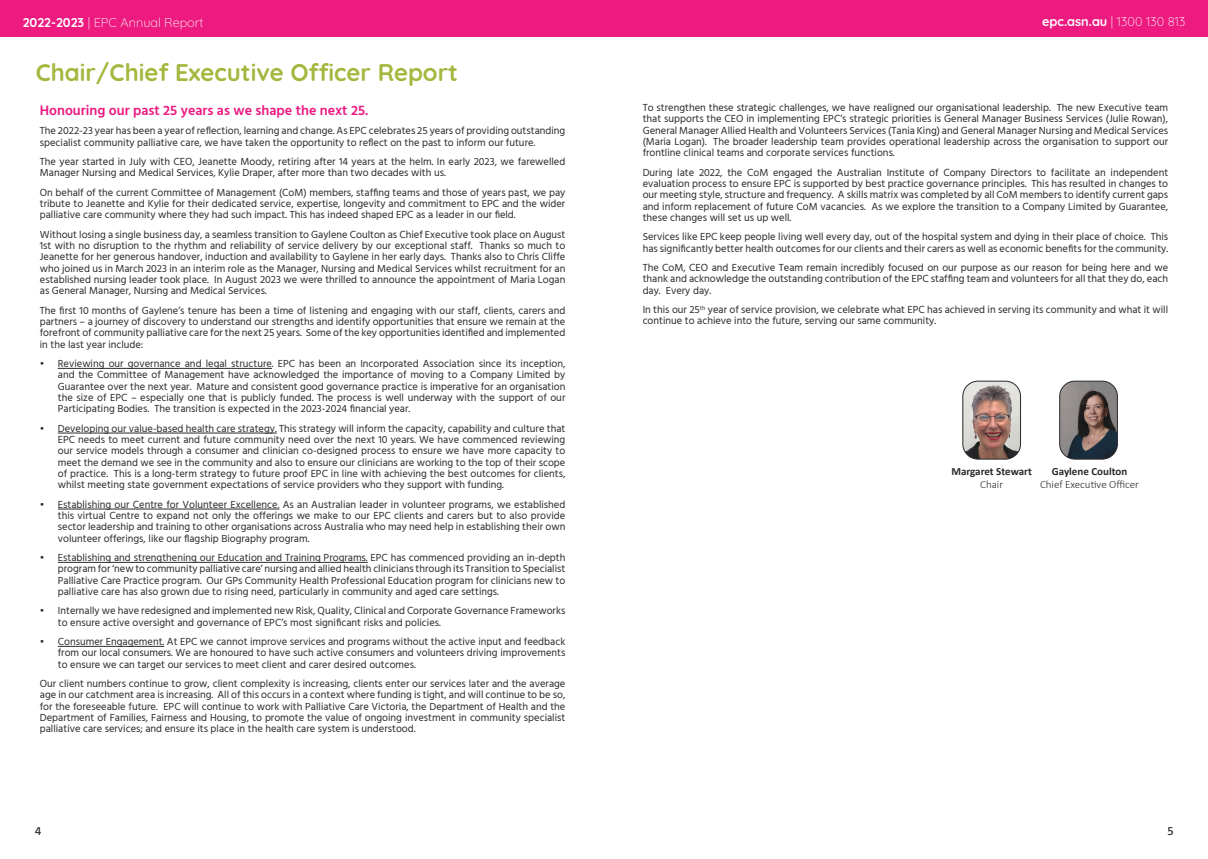
<style>
.page{position:relative;width:1208px;height:859px;background:#fff}
.page>*{position:absolute;margin:0;border:0;box-sizing:border-box;transform-origin:0 0}
.t1{font:700 24px "Quicksand";color:#a5b73f}
.t2{font:600 14px "Hind Vadodara";color:#ed1880}
.t3{font:300 12.8px "Quicksand";color:#fff}
.t4{font:500 12px "Hind Vadodara";color:#2b292a}
.t5{font:700 11px "Calibri";color:#2b292a}
.t6{font:300 11px "Calibri";color:#2b292a}
.t7{font:10.5px/11.3px "Hind Vadodara";color:#2b292a;text-align:justify}
.s1{font-weight:700}
</style>
<div class="page">
<div style="left:0;top:0;width:604px;height:37px;background:#ed1a80"></div>
<div style="left:604px;top:0;width:604px;height:37px;background:#ed1a80"></div>
<hr style="left:58px;top:368px;width:214px;height:1px;background:#2b292a">
<hr style="left:58px;top:433px;width:219px;height:1px;background:#2b292a">
<hr style="left:58px;top:509px;width:221px;height:1px;background:#2b292a">
<hr style="left:58px;top:562px;width:310px;height:1px;background:#2b292a">
<hr style="left:58px;top:646px;width:106px;height:1px;background:#2b292a">
<img style="left:1059px;top:381px;width:58px;height:78px">
<div style="left:1059px;top:381px;width:58px;height:78px;border:1px solid #2b292a;border-radius:15px"></div>
<img style="left:963px;top:381px;width:57px;height:78px">
<div style="left:962px;top:381px;width:58px;height:78px;border:1px solid #2b292a;border-radius:15px"></div>
<p class="t3" style="left:23px;top:17px;width:182px"><span class="s1">2022-2023</span> | EPC Annual Report</p>
<p class="t3" style="left:1042px;top:16px;width:145px"><span class="s1">epc.asn.au</span> | 1300 130 813</p>
<h1 class="t1" style="left:36px;top:52px;width:423px">Chair/Chief Executive Officer Report</h1>
<h2 class="t2" style="left:40px;top:104px;width:330px">Honouring our past 25 years as we shape the next 25.</h2>
<p class="t7" style="left:40px;top:125px;width:527px">The 2022-23 year has been a year of reflection, learning and change. As EPC celebrates 25 years of providing outstanding specialist community palliative care, we have taken the opportunity to reflect on the past to inform our future.</p>
<p class="t7" style="left:40px;top:156px;width:527px">The year started in July with CEO, Jeanette Moody, retiring after 14 years at the helm. In early 2023, we farewelled<br>Manager Nursing and Medical Services, Kylie Draper, after more than two decades with us.</p>
<p class="t7" style="left:40px;top:187px;width:527px">On behalf of the current Committee of Management (CoM) members, staffing teams and those of years past, we pay tribute to Jeanette and Kylie for their dedicated service, expertise, longevity and commitment to EPC and the wider palliative care community where they had such impact. This has indeed shaped EPC as a leader in our field.</p>
<p class="t7" style="left:40px;top:229px;width:527px">Without losing a single business day, a seamless transition to Gaylene Coulton as Chief Executive took place on August 1st with no disruption to the rhythm and reliability of service delivery by our exceptional staff. Thanks so much to Jeanette for her generous handover, induction and availability to Gaylene in her early days. Thanks also to Chris Cliffe who joined us in March 2023 in an interim role as the Manager, Nursing and Medical Services whilst recruitment for an established nursing leader took place. In August 2023 we were thrilled to announce the appointment of Maria Logan as General Manager, Nursing and Medical Services.</p>
<p class="t7" style="left:40px;top:305px;width:527px">The first 10 months of Gaylene’s tenure has been a time of listening and engaging with our staff, clients, carers and partners – a journey of discovery to understand our strengths and identify opportunities that ensure we remain at the forefront of community palliative care for the next 25 years. Some of the key opportunities identified and implemented in the last year include:</p>
<p class="t7" style="left:58px;top:358px;width:509px;text-indent:-18px">• Reviewing our governance and legal structure. EPC has been an Incorporated Association since its inception, and the Committee of Management have acknowledged the importance of moving to a Company Limited by Guarantee over the next year. Mature and consistent good governance practice is imperative for an organisation the size of EPC – especially one that is publicly funded. The process is well underway with the support of our Participating Bodies. The transition is expected in the 2023-2024 financial year.</p>
<p class="t7" style="left:58px;top:422px;width:509px;text-indent:-18px">• Developing our value-based health care strategy. This strategy will inform the capacity, capability and culture that EPC needs to meet current and future community need over the next 10 years. We have commenced reviewing our service models through a consumer and clinician co-designed process to ensure we have more capacity to meet the demand we see in the community and also to ensure our clinicians are working to the top of their scope of practice. This is a long-term strategy to future proof EPC in line with achieving the best outcomes for clients, whilst meeting state government expectations of service providers who they support with funding.</p>
<p class="t7" style="left:58px;top:498px;width:509px;text-indent:-18px">• Establishing our Centre for Volunteer Excellence. As an Australian leader in volunteer programs, we established this virtual Centre to expand not only the offerings we make to our EPC clients and carers but to also provide sector leadership and training to other organisations across Australia who may need help in establishing their own volunteer offerings, like our flagship Biography program.</p>
<p class="t7" style="left:58px;top:552px;width:509px;text-indent:-18px">• Establishing and strengthening our Education and Training Programs. EPC has commenced providing an in-depth program for ‘new to community palliative care’ nursing and allied health clinicians through its Transition to Specialist Palliative Care Practice program. Our GPs Community Health Professional Education program for clinicians new to palliative care has also grown due to rising need, particularly in community and aged care settings.</p>
<p class="t7" style="left:58px;top:605px;width:509px;text-indent:-18px">• Internally we have redesigned and implemented new Risk, Quality, Clinical and Corporate Governance Frameworks to ensure active oversight and governance of EPC’s most significant risks and policies.</p>
<p class="t7" style="left:58px;top:636px;width:509px;text-indent:-18px">• Consumer Engagement. At EPC we cannot improve services and programs without the active input and feedback from our local consumers. We are honoured to have such active consumers and volunteers driving improvements to ensure we can target our services to meet client and carer desired outcomes.</p>
<p class="t7" style="left:40px;top:678px;width:527px">Our client numbers continue to grow, client complexity is increasing, clients enter our services later and the average age in our catchment area is increasing. All of this occurs in a context where funding is tight, and will continue to be so, for the foreseeable future. EPC will continue to work with Palliative Care Victoria, the Department of Health and the Department of Families, Fairness and Housing, to promote the value of ongoing investment in community specialist palliative care services; and ensure its place in the health care system is understood.</p>
<p class="t7" style="left:642px;top:102px;width:527px">To strengthen these strategic challenges, we have realigned our organisational leadership. The new Executive team that supports the CEO in implementing EPC’s strategic priorities is General Manager Business Services (Julie Rowan), General Manager Allied Health and Volunteers Services (Tania King) and General Manager Nursing and Medical Services (Maria Logan). The broader leadership team provides operational leadership across the organisation to support our frontline clinical teams and corporate services functions.</p>
<p class="t7" style="left:642px;top:167px;width:527px">During late 2022, the CoM engaged the Australian Institute of Company Directors to facilitate an independent evaluation process to ensure EPC is supported by best practice governance principles. This has resulted in changes to our meeting style, structure and frequency. A skills matrix was completed by all CoM members to identify current gaps and inform replacement of future CoM vacancies. As we explore the transition to a Company Limited by Guarantee, these changes will set us up well.</p>
<p class="t7" style="left:642px;top:231px;width:527px">Services like EPC keep people living well every day, out of the hospital system and dying in their place of choice. This has significantly better health outcomes for our clients and their carers as well as economic benefits for the community.</p>
<p class="t7" style="left:642px;top:262px;width:527px">The CoM, CEO and Executive Team remain incredibly focused on our purpose as our reason for being here and we thank and acknowledge the outstanding contribution of the EPC staffing team and volunteers for all that they do, each day. Every day.</p>
<p class="t7" style="left:642px;top:304px;width:527px">In this our 25<sup>th</sup> year of service provision, we celebrate what EPC has achieved in serving its community and what it will continue to achieve into the future, serving our same community.</p>
<p class="t5" style="left:951px;top:467px;width:82px">Margaret Stewart</p>
<p class="t6" style="left:980px;top:477px;width:25px">Chair</p>
<p class="t5" style="left:1051px;top:467px;width:77px">Gaylene Coulton</p>
<p class="t6" style="left:1040px;top:477px;width:101px">Chief Executive Officer</p>
<p class="t4" style="left:35px;top:827px;width:8px">4</p>
<p class="t4" style="left:1167px;top:827px;width:8px">5</p>
</div>
